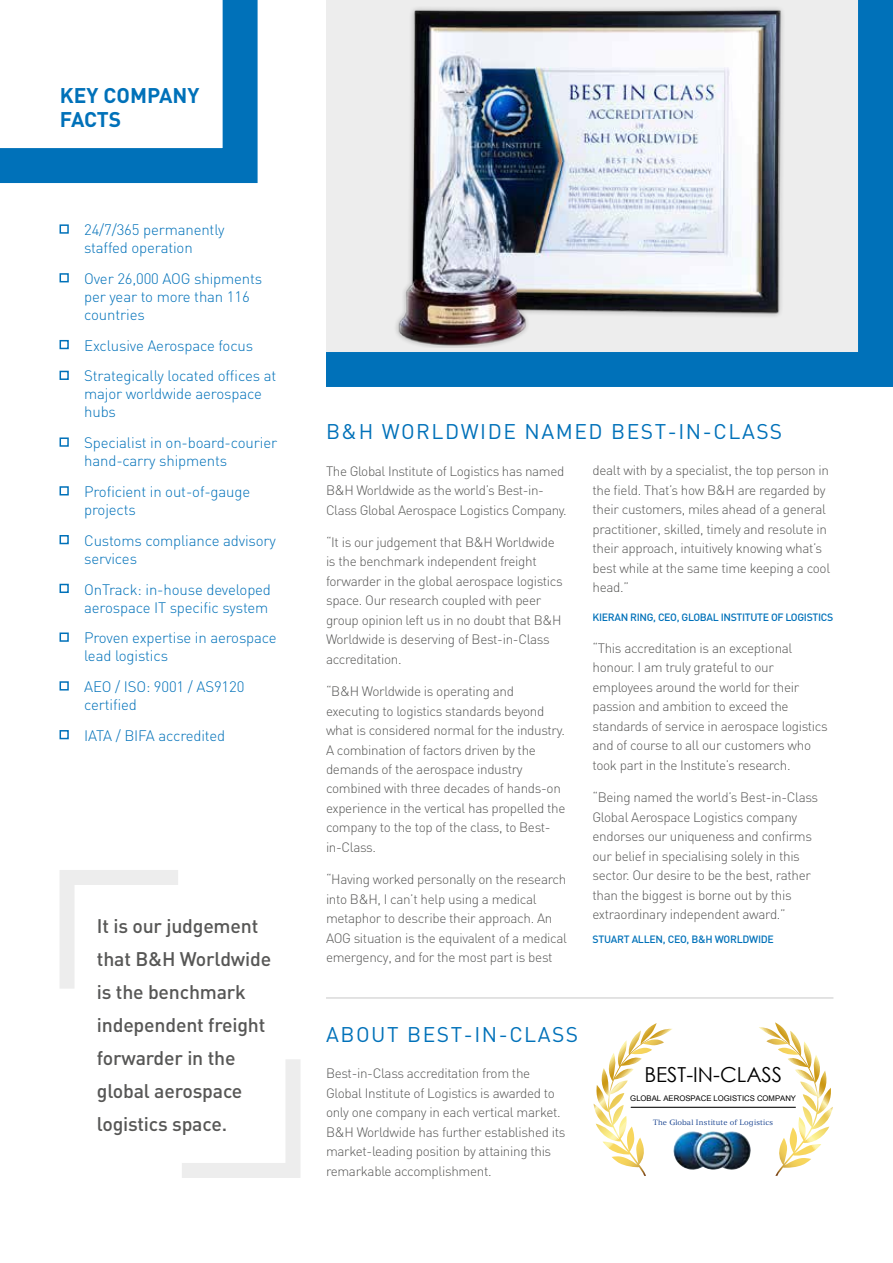
<style>
.page{position:relative;width:893px;height:1263px;background:#fff}
.page>*{position:absolute;margin:0;border:0;box-sizing:border-box;transform-origin:0 0}
.t1{font:21px "DIN";letter-spacing:.075em;color:#0071b9}
.t2{font:700 21px/24px "DIN";color:#0071b9}
.t3{font:20.7px "Century Gothic";color:#000}
.t4{font:500 19.5px/33px "DIN";letter-spacing:-.01em;color:#575756}
.t5{font:300 15px/18px "DIN";letter-spacing:-.01em;color:#0071b9}
.t6{font:300 13.5px/19.5px "DIN";letter-spacing:-.025em;color:#575756}
.t7{font:500 10.5px "DIN";letter-spacing:-.03em;color:#0071b9}
.t8{font:7.8px "Arial";color:#000}
.t9{font:7.5px "Versailles LT Std";letter-spacing:.015em;color:#17428f}
</style>
<div class="page">
<div style="left:60px;top:224px;width:9px;height:10px;border:2px solid #0071b9"></div>
<div style="left:60px;top:273px;width:9px;height:9px;border:2px solid #0071b9"></div>
<div style="left:60px;top:340px;width:9px;height:9px;border:2px solid #0071b9"></div>
<div style="left:60px;top:371px;width:9px;height:9px;border:2px solid #0071b9"></div>
<div style="left:60px;top:437px;width:9px;height:10px;border:2px solid #0071b9"></div>
<div style="left:60px;top:486px;width:9px;height:9px;border:2px solid #0071b9"></div>
<div style="left:60px;top:535px;width:9px;height:9px;border:2px solid #0071b9"></div>
<div style="left:60px;top:584px;width:9px;height:9px;border:2px solid #0071b9"></div>
<div style="left:60px;top:632px;width:9px;height:10px;border:2px solid #0071b9"></div>
<div style="left:60px;top:681px;width:9px;height:9px;border:2px solid #0071b9"></div>
<div style="left:60px;top:730px;width:9px;height:9px;border:2px solid #0071b9"></div>
<svg style="left:0;top:0;width:258px;height:183px"></svg>
<svg style="left:60px;top:870px;width:118px;height:119px"></svg>
<svg style="left:182px;top:1059px;width:118px;height:119px"></svg>
<svg style="left:326px;top:0;width:567px;height:387px"></svg>
<hr style="left:326px;top:997px;width:507px;height:2px;background:#dadada">
<hr style="left:631px;top:1107px;width:165px;height:1px;background:#000">
<svg style="left:759px;top:1022px;width:74px;height:154px"></svg>
<svg style="left:594px;top:1023px;width:79px;height:153px"></svg>
<img style="left:673px;top:1131px;width:78px;height:39px">
<h1 class="t2" style="left:60px;top:82px;width:141px">KEY COMPANY<br>FACTS</h1>
<p class="t5" style="left:84px;top:221px;width:142px">24/7/365 permanently staffed operation</p>
<p class="t5" style="left:84px;top:269px;width:180px">Over 26,000 AOG shipments per year to more than 116 countries</p>
<p class="t5" style="left:84px;top:330px;width:194px;line-height:30.8px">Exclusive Aerospace focus<br>Strategically located offices at</p>
<p class="t5" style="left:84px;top:385px;width:179px">major worldwide aerospace hubs</p>
<p class="t5" style="left:84px;top:434px;width:195px">Specialist in on-board-courier hand-carry shipments</p>
<p class="t5" style="left:84px;top:482px;width:168px">Proficient in out-of-gauge projects</p>
<p class="t5" style="left:84px;top:531px;width:193px">Customs compliance advisory services</p>
<p class="t5" style="left:84px;top:580px;width:188px">OnTrack: in-house developed aerospace IT specific system</p>
<p class="t5" style="left:84px;top:629px;width:194px">Proven expertise in aerospace lead logistics</p>
<p class="t5" style="left:84px;top:677px;width:162px">AEO / ISO: 9001 / AS9120 certified</p>
<p class="t5" style="left:84px;top:726px;width:143px">IATA / BIFA accredited</p>
<h3 class="t4" style="left:97px;top:909px;width:176px">It is our judgement that B&amp;H Worldwide is the benchmark independent freight forwarder in the global aerospace logistics space.</h3>
<h1 class="t1" style="left:326px;top:418px;width:458px">B&amp;H WORLDWIDE NAMED BEST-IN-CLASS</h1>
<p class="t6" style="left:326px;top:461px;width:242px">The Global Institute of Logistics has named<br>B&amp;H Worldwide as the world’s Best-in-<br>Class Global Aerospace Logistics Company.</p>
<p class="t6" style="left:326px;top:532px;width:238px">“It is our judgement that B&amp;H Worldwide is the benchmark independent freight forwarder in the global aerospace logistics space. Our research coupled with peer group opinion left us in no doubt that B&amp;H Worldwide is deserving of Best-in-Class accreditation.</p>
<p class="t6" style="left:326px;top:681px;width:241px">“B&amp;H Worldwide is operating and executing to logistics standards beyond what is considered normal for the industry.<br>A combination of factors driven by the demands of the aerospace industry combined with three decades of hands-on experience in the vertical has propelled the company to the top of the class, to Best&shy;in-Class.</p>
<p class="t6" style="left:326px;top:869px;width:242px">“Having worked personally on the research into B&amp;H, I can’t help using a medical metaphor to describe their approach. An AOG situation is the equivalent of a medical emergency, and for the most part is best</p>
<p class="t6" style="left:592px;top:461px;width:239px">dealt with by a specialist, the top person in the field. That’s how B&amp;H are regarded by their customers, miles ahead of a general practitioner, skilled, timely and resolute in their approach, intuitively knowing what’s best while at the same time keeping a cool head.”</p>
<p class="t7" style="left:592px;top:610px;width:242px">KIERAN RING, CEO, GLOBAL INSTITUTE OF LOGISTICS</p>
<p class="t6" style="left:592px;top:638px;width:237px">“This accreditation is an exceptional honour. I am truly grateful to our employees around the world for their passion and ambition to exceed the standards of service in aerospace logistics and of course to all our customers who took part in the Institute’s research.</p>
<p class="t6" style="left:592px;top:787px;width:227px">“Being named the world’s Best-in-Class Global Aerospace Logistics company endorses our uniqueness and confirms our belief in specialising solely in this sector. Our desire to be the best, rather than the biggest is borne out by this extraordinary independent award.”</p>
<p class="t7" style="left:592px;top:932px;width:183px">STUART ALLEN, CEO, B&amp;H WORLDWIDE</p>
<h1 class="t1" style="left:326px;top:1021px;width:254px">ABOUT BEST-IN-CLASS</h1>
<p class="t6" style="left:326px;top:1063px;width:241px">Best-in-Class accreditation from the Global Institute of Logistics is awarded to only one company in each vertical market.<br>B&amp;H Worldwide has further established its market-leading position by attaining this remarkable accomplishment.</p>
<h2 class="t3" style="left:644px;top:1062px;width:139px">BEST-IN-CLASS</h2>
<p class="t8" style="left:630px;top:1093px;width:167px">GLOBAL AEROSPACE LOGISTICS COMPANY</p>
<p class="t9" style="left:653px;top:1118px;width:122px">The Global Institute of Logistics</p>
</div>
